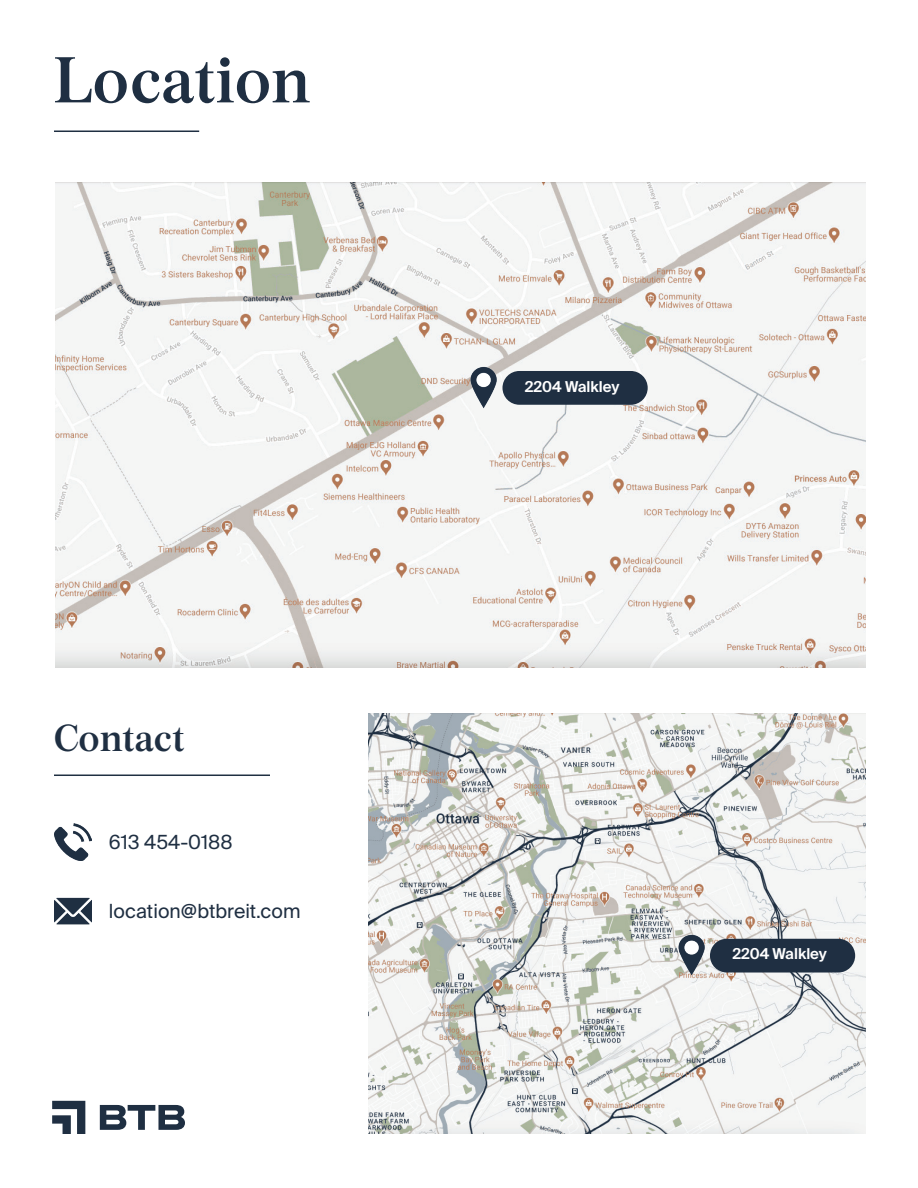
<style>
.page{position:relative;width:918px;height:1188px;background:#fff}
.page>*{position:absolute;margin:0;border:0;box-sizing:border-box;transform-origin:0 0}
.t1{font:600 64.5px "Burgess Pro";letter-spacing:.01em;color:#1f2f42}
.t2{font:600 37.5px "Burgess Pro";letter-spacing:.005em;color:#1f2f42}
.t3{font:19.5px "Suisse Intl";color:#1f2f42}
.t4{font:600 15px "Suisse Intl";color:#fff}
</style>
<div class="page">
<hr style="left:54px;top:131px;width:145px;height:1px;background:#1f2f42">
<svg style="left:52px;top:1101px;width:33px;height:33px"></svg>
<svg style="left:100px;top:1105px;width:85px;height:25px"></svg>
<hr style="left:54px;top:775px;width:216px;height:1px;background:#1f2f42">
<img style="left:54px;top:897px;width:38px;height:28px">
<img style="left:54px;top:823px;width:38px;height:37px">
<img style="left:55px;top:182px;width:810px;height:486px">
<img style="left:369px;top:714px;width:496px;height:420px">
<img style="left:467px;top:362px;width:32px;height:48px">
<div style="left:502px;top:371px;width:146px;height:34px;background:#1f2f42;border-radius:17px"></div>
<img style="left:675px;top:930px;width:32px;height:47px">
<div style="left:710px;top:939px;width:145px;height:34px;background:#1f2f42;border-radius:17px"></div>
<h1 class="t1" style="left:54px;top:40px;width:258px">Location</h1>
<h2 class="t2" style="left:54px;top:715px;width:132px">Contact</h2>
<p class="t3" style="left:109px;top:831px;width:125px">613 454-0188</p>
<p class="t3" style="left:109px;top:900px;width:193px">location@btbreit.com</p>
<p class="t4" style="left:525px;top:378px;width:96px">2204 Walkley</p>
<p class="t4" style="left:732px;top:945px;width:96px">2204 Walkley</p>
</div>
